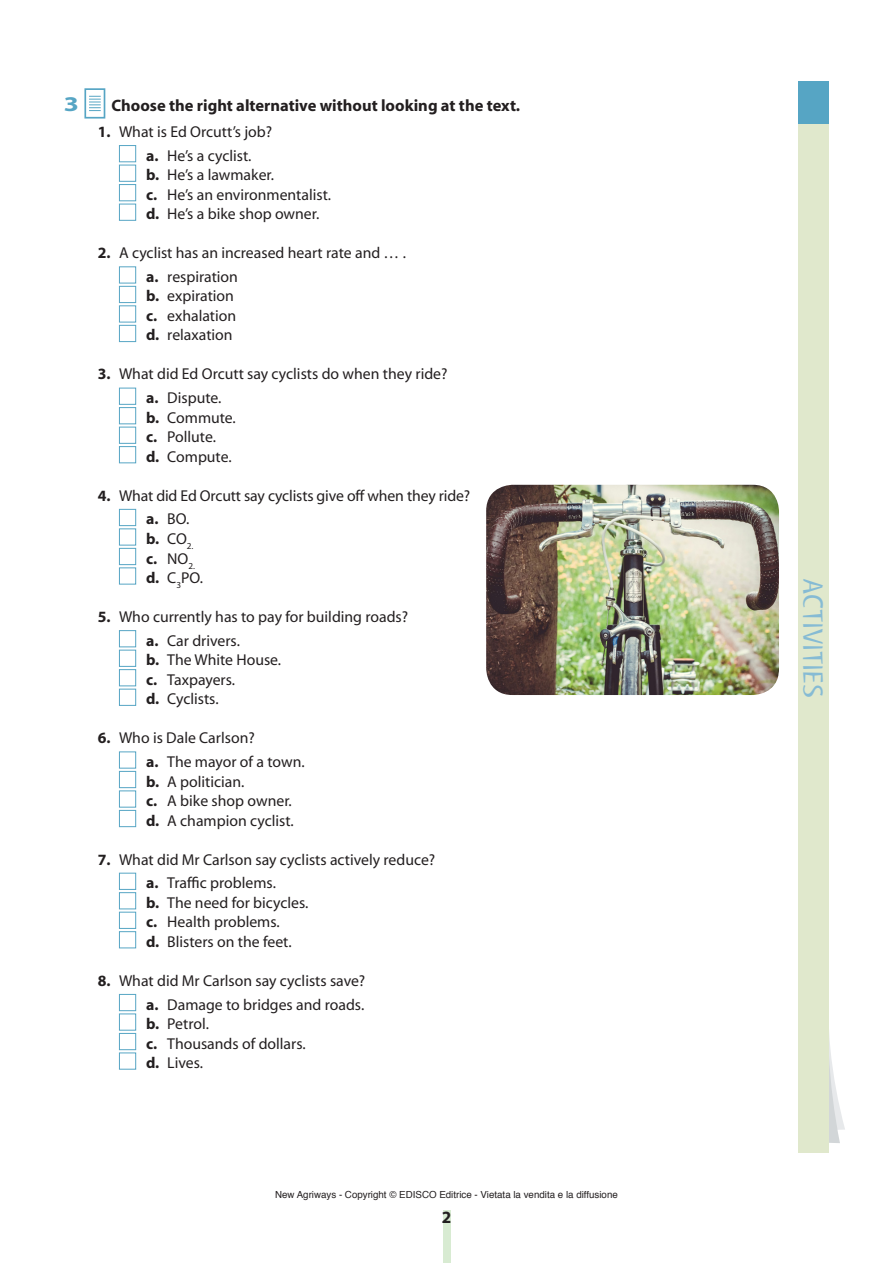
<style>
.page{position:relative;width:893px;height:1263px;background:#fff}
.page>*{position:absolute;margin:0;border:0;box-sizing:border-box;transform-origin:0 0}
.t1{font:28.5px "Myriad Tilt";letter-spacing:-.01em;color:#86bbd4;scale:1.26 1}
.consegna{font:700 21px "Myriad";color:#56a5c4;scale:1.3 1}
.t2{font:700 17.25px "Myriad";color:#231f20}
.consegna-2{font:700 16.5px "Myriad";color:#231f20}
.esercizi_1_cifra{font:15.75px "Myriad";color:#231f20}
.esercizi_1_cifra-2{font:700 15.75px "Myriad";color:#231f20}
.t3{font:9.75px "Helvetica";color:#231f20}
.s1{font-weight:700}
.s2{font-weight:400}
</style>
<div class="page">
<div style="left:443px;top:1210px;width:7px;height:53px;background:#d8ebd2"></div>
<svg style="left:828px;top:1013px;width:17px;height:130px"></svg>
<div style="left:798px;top:122px;width:30px;height:1030px;background:#e0e8cc"></div>
<div style="left:798px;top:81px;width:30px;height:42px;background:#56a5c4"></div>
<div style="left:84px;top:88px;width:21px;height:31px;background:#fff;border:2px solid #56a5c4"></div>
<svg style="left:89px;top:96px;width:12px;height:15px"></svg>
<div style="left:119px;top:145px;width:17px;height:17px;border:1px solid #56a5c4"></div>
<div style="left:119px;top:165px;width:17px;height:17px;border:1px solid #56a5c4"></div>
<div style="left:119px;top:184px;width:17px;height:17px;border:1px solid #56a5c4"></div>
<div style="left:119px;top:204px;width:17px;height:17px;border:1px solid #56a5c4"></div>
<div style="left:119px;top:266px;width:17px;height:17px;border:1px solid #56a5c4"></div>
<div style="left:119px;top:286px;width:17px;height:17px;border:1px solid #56a5c4"></div>
<div style="left:119px;top:305px;width:17px;height:17px;border:1px solid #56a5c4"></div>
<div style="left:119px;top:325px;width:17px;height:17px;border:1px solid #56a5c4"></div>
<div style="left:119px;top:388px;width:17px;height:17px;border:1px solid #56a5c4"></div>
<div style="left:119px;top:407px;width:17px;height:17px;border:1px solid #56a5c4"></div>
<div style="left:119px;top:427px;width:17px;height:17px;border:1px solid #56a5c4"></div>
<div style="left:119px;top:446px;width:17px;height:17px;border:1px solid #56a5c4"></div>
<div style="left:119px;top:509px;width:17px;height:17px;border:1px solid #56a5c4"></div>
<div style="left:119px;top:528px;width:17px;height:17px;border:1px solid #56a5c4"></div>
<div style="left:119px;top:548px;width:17px;height:17px;border:1px solid #56a5c4"></div>
<div style="left:119px;top:567px;width:17px;height:17px;border:1px solid #56a5c4"></div>
<div style="left:119px;top:630px;width:17px;height:17px;border:1px solid #56a5c4"></div>
<div style="left:119px;top:650px;width:17px;height:17px;border:1px solid #56a5c4"></div>
<div style="left:119px;top:669px;width:17px;height:17px;border:1px solid #56a5c4"></div>
<div style="left:119px;top:689px;width:17px;height:17px;border:1px solid #56a5c4"></div>
<div style="left:119px;top:751px;width:17px;height:17px;border:1px solid #56a5c4"></div>
<div style="left:119px;top:771px;width:17px;height:17px;border:1px solid #56a5c4"></div>
<div style="left:119px;top:790px;width:17px;height:17px;border:1px solid #56a5c4"></div>
<div style="left:119px;top:810px;width:17px;height:17px;border:1px solid #56a5c4"></div>
<div style="left:119px;top:873px;width:17px;height:17px;border:1px solid #56a5c4"></div>
<div style="left:119px;top:892px;width:17px;height:17px;border:1px solid #56a5c4"></div>
<div style="left:119px;top:912px;width:17px;height:17px;border:1px solid #56a5c4"></div>
<div style="left:119px;top:931px;width:17px;height:17px;border:1px solid #56a5c4"></div>
<div style="left:119px;top:994px;width:17px;height:17px;border:1px solid #56a5c4"></div>
<div style="left:119px;top:1013px;width:17px;height:17px;border:1px solid #56a5c4"></div>
<div style="left:119px;top:1033px;width:17px;height:17px;border:1px solid #56a5c4"></div>
<div style="left:119px;top:1052px;width:17px;height:17px;border:1px solid #56a5c4"></div>
<img style="left:486px;top:485px;width:293px;height:210px">
<p class="consegna" style="left:64px;top:93px;width:13px">3</p>
<p class="consegna-2" style="left:111px;top:97px;width:410px">Choose the right alternative without looking at the text.</p>
<p class="esercizi_1_cifra" style="left:98px;top:124px;width:176px"><span class="s1">1.</span> What is Ed Orcutt’s job?</p>
<p class="esercizi_1_cifra" style="left:146px;top:148px;width:107px"><span class="s1">a.</span> He’s a cyclist.</p>
<p class="esercizi_1_cifra" style="left:146px;top:167px;width:129px"><span class="s1">b.</span> He’s a lawmaker.</p>
<p class="esercizi_1_cifra" style="left:146px;top:187px;width:186px"><span class="s1">c.</span> He’s an environmentalist.</p>
<p class="esercizi_1_cifra" style="left:146px;top:206px;width:175px"><span class="s1">d.</span> He’s a bike shop owner.</p>
<p class="esercizi_1_cifra" style="left:98px;top:245px;width:310px"><span class="s1">2.</span> A cyclist has an increased heart rate and … .</p>
<p class="esercizi_1_cifra" style="left:146px;top:269px;width:93px"><span class="s1">a.</span> respiration</p>
<p class="esercizi_1_cifra" style="left:146px;top:288px;width:89px"><span class="s1">b.</span> expiration</p>
<p class="esercizi_1_cifra" style="left:146px;top:308px;width:91px"><span class="s1">c.</span> exhalation</p>
<p class="esercizi_1_cifra" style="left:146px;top:327px;width:88px"><span class="s1">d.</span> relaxation</p>
<p class="esercizi_1_cifra" style="left:98px;top:366px;width:351px"><span class="s1">3.</span> What did Ed Orcutt say cyclists do when they ride?</p>
<p class="esercizi_1_cifra" style="left:146px;top:390px;width:77px"><span class="s1">a.</span> Dispute.</p>
<p class="esercizi_1_cifra" style="left:146px;top:410px;width:91px"><span class="s1">b.</span> Commute.</p>
<p class="esercizi_1_cifra" style="left:146px;top:429px;width:71px"><span class="s1">c.</span> Pollute.</p>
<p class="esercizi_1_cifra" style="left:146px;top:449px;width:87px"><span class="s1">d.</span> Compute.</p>
<p class="esercizi_1_cifra" style="left:98px;top:488px;width:374px"><span class="s1">4.</span> What did Ed Orcutt say cyclists give off when they ride?</p>
<p class="esercizi_1_cifra" style="left:146px;top:511px;width:45px"><span class="s1">a.</span> BO.</p>
<p class="esercizi_1_cifra-2" style="left:146px;top:531px;width:49px">b. <span class="s2">CO</span><sub>2.</sub></p>
<p class="esercizi_1_cifra-2" style="left:146px;top:550px;width:50px">c. <span class="s2">NO</span><sub>2.</sub></p>
<p class="esercizi_1_cifra" style="left:146px;top:570px;width:58px"><span class="s1">d.</span> C<sub>3</sub>PO.</p>
<p class="esercizi_1_cifra" style="left:98px;top:609px;width:312px"><span class="s1">5.</span> Who currently has to pay for building roads?</p>
<p class="esercizi_1_cifra" style="left:146px;top:633px;width:95px"><span class="s1">a.</span> Car drivers.</p>
<p class="esercizi_1_cifra" style="left:146px;top:652px;width:136px"><span class="s1">b.</span> The White House.</p>
<p class="esercizi_1_cifra" style="left:146px;top:672px;width:90px"><span class="s1">c.</span> Taxpayers.</p>
<p class="esercizi_1_cifra" style="left:146px;top:691px;width:74px"><span class="s1">d.</span> Cyclists.</p>
<p class="esercizi_1_cifra" style="left:98px;top:730px;width:158px"><span class="s1">6.</span> Who is Dale Carlson?</p>
<p class="esercizi_1_cifra" style="left:146px;top:754px;width:160px"><span class="s1">a.</span> The mayor of a town.</p>
<p class="esercizi_1_cifra" style="left:146px;top:773px;width:100px"><span class="s1">b.</span> A politician.</p>
<p class="esercizi_1_cifra" style="left:146px;top:793px;width:147px"><span class="s1">c.</span> A bike shop owner.</p>
<p class="esercizi_1_cifra" style="left:146px;top:812px;width:149px"><span class="s1">d.</span> A champion cyclist.</p>
<p class="esercizi_1_cifra" style="left:98px;top:851px;width:339px"><span class="s1">7.</span> What did Mr Carlson say cyclists actively reduce?</p>
<p class="esercizi_1_cifra" style="left:146px;top:875px;width:131px"><span class="s1">a.</span> Traffic problems.</p>
<p class="esercizi_1_cifra" style="left:146px;top:895px;width:164px"><span class="s1">b.</span> The need for bicycles.</p>
<p class="esercizi_1_cifra" style="left:146px;top:914px;width:135px"><span class="s1">c.</span> Health problems.</p>
<p class="esercizi_1_cifra" style="left:146px;top:934px;width:147px"><span class="s1">d.</span> Blisters on the feet.</p>
<p class="esercizi_1_cifra" style="left:98px;top:973px;width:269px"><span class="s1">8.</span> What did Mr Carlson say cyclists save?</p>
<p class="esercizi_1_cifra" style="left:146px;top:996px;width:220px"><span class="s1">a.</span> Damage to bridges and roads.</p>
<p class="esercizi_1_cifra" style="left:146px;top:1016px;width:64px"><span class="s1">b.</span> Petrol.</p>
<p class="esercizi_1_cifra" style="left:146px;top:1035px;width:161px"><span class="s1">c.</span> Thousands of dollars.</p>
<p class="esercizi_1_cifra" style="left:146px;top:1055px;width:58px"><span class="s1">d.</span> Lives.</p>
<p class="t3" style="left:275px;top:1187px;width:344px">New Agriways - Copyright © EDISCO Editrice - Vietata la vendita e la diffusione</p>
<p class="t2" style="left:442px;top:1208px;width:11px">2</p>
<h1 class="t1" style="left:828px;top:578px;width:96px;rotate:90deg">ACTIVITIES</h1>
</div>
